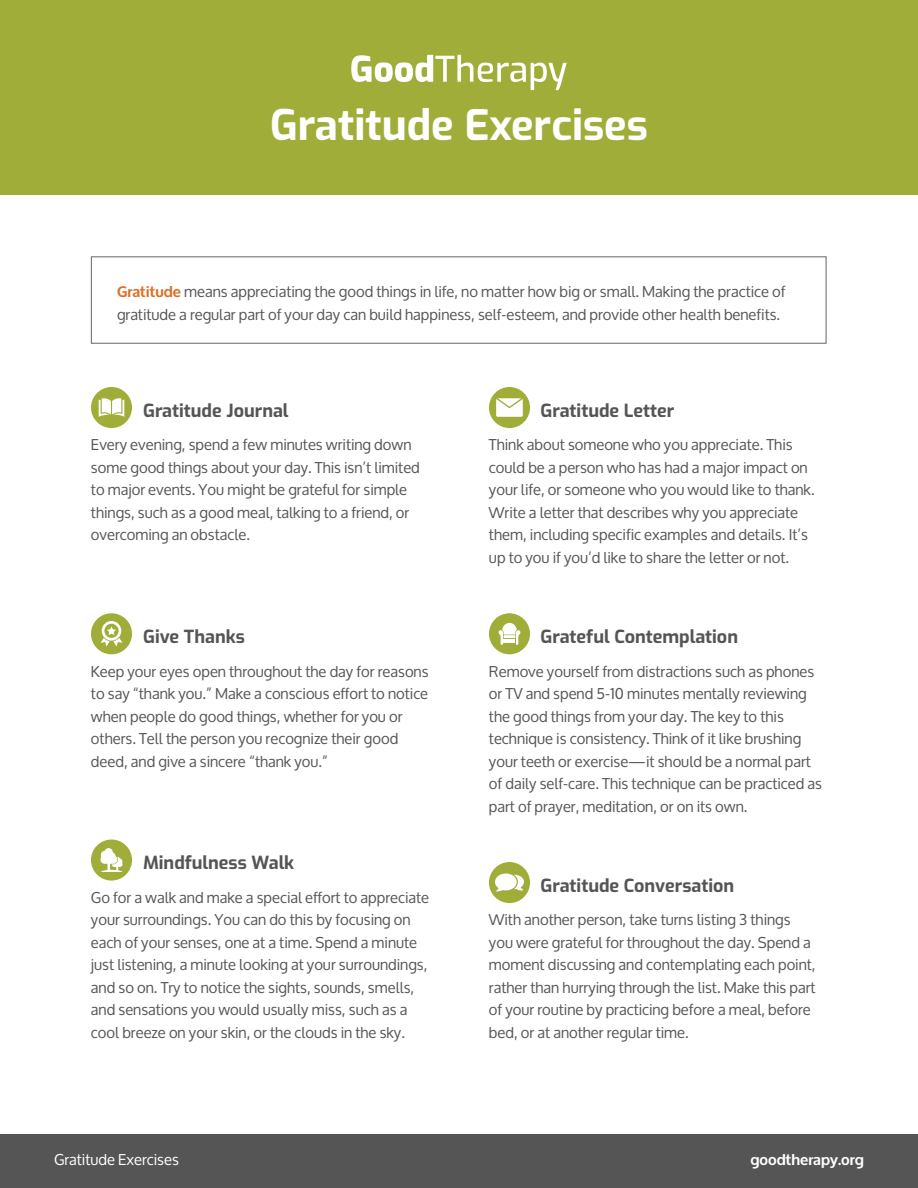
<style>
.page{position:relative;width:918px;height:1188px;background:#fff}
.page>*{position:absolute;margin:0;border:0;box-sizing:border-box;transform-origin:0 0}
.t1{font:700 42px "Exo";color:#fff}
.t2{font:700 18px "Exo";color:#555}
.t3{font:15px/22.5px "Oxygen";color:#555}
.t4{font:15px "Oxygen";color:#fff}
.t5{font:700 15px "Oxygen";color:#fff}
.s1{font-weight:700;color:#dd6d26}
</style>
<div class="page">
<div style="left:0;top:0;width:918px;height:194px;background:#a0ad39"></div>
<div style="left:0;top:1134px;width:918px;height:54px;background:#555"></div>
<svg style="left:351px;top:55px;width:216px;height:35px"></svg>
<div style="left:91px;top:256px;width:735px;height:88px;border:1px solid #666"></div>
<div style="left:91px;top:387px;width:41px;height:41px;background:#a0ad39;border-radius:50%"></div>
<div style="left:489px;top:387px;width:41px;height:41px;background:#a0ad39;border-radius:50%"></div>
<div style="left:91px;top:613px;width:41px;height:41px;background:#a0ad39;border-radius:50%"></div>
<div style="left:489px;top:613px;width:41px;height:41px;background:#a0ad39;border-radius:50%"></div>
<div style="left:91px;top:840px;width:41px;height:41px;background:#a0ad39;border-radius:50%"></div>
<div style="left:489px;top:862px;width:41px;height:41px;background:#a0ad39;border-radius:50%"></div>
<svg style="left:99px;top:398px;width:25px;height:19px"></svg>
<svg style="left:101px;top:621px;width:21px;height:26px"></svg>
<svg style="left:100px;top:848px;width:23px;height:24px"></svg>
<svg style="left:496px;top:398px;width:27px;height:19px"></svg>
<svg style="left:498px;top:623px;width:22px;height:22px"></svg>
<hr style="left:504px;top:639px;width:11px;height:4px;background:#fff">
<svg style="left:495px;top:873px;width:29px;height:19px"></svg>
<h1 class="t1" style="left:270px;top:98px;width:379px">Gratitude Exercises</h1>
<p class="t3" style="left:117px;top:281px;width:670px"><span class="s1">Gratitude</span> means appreciating the good things in life, no matter how big or small. Making the practice of gratitude a regular part of your day can build happiness, self-esteem, and provide other health benefits.</p>
<p class="t2" style="left:143px;top:399px;width:147px">Gratitude Journal</p>
<p class="t2" style="left:540px;top:399px;width:135px">Gratitude Letter</p>
<p class="t3" style="left:91px;top:434px;width:330px">Every evening, spend a few minutes writing down some good things about your day. This isn’t limited to major events. You might be grateful for simple things, such as a good meal, talking to a friend, or overcoming an obstacle.</p>
<p class="t3" style="left:489px;top:434px;width:327px">Think about someone who you appreciate. This could be a person who has had a major impact on your life, or someone who you would like to thank.<br>Write a letter that describes why you appreciate them, including specific examples and details. It’s up to you if you’d like to share the letter or not.</p>
<p class="t2" style="left:143px;top:625px;width:103px">Give Thanks</p>
<p class="t2" style="left:540px;top:625px;width:199px">Grateful Contemplation</p>
<p class="t3" style="left:91px;top:660px;width:339px">Keep your eyes open throughout the day for reasons to say “thank you.” Make a conscious effort to notice when people do good things, whether for you or others. Tell the person you recognize their good deed, and give a sincere “thank you.”</p>
<p class="t3" style="left:489px;top:660px;width:335px">Remove yourself from distractions such as phones or TV and spend 5-10 minutes mentally reviewing the good things from your day. The key to this technique is consistency. Think of it like brushing your teeth or exercise—it should be a normal part of daily self-care. This technique can be practiced as part of prayer, meditation, or on its own.</p>
<p class="t2" style="left:143px;top:851px;width:153px">Mindfulness Walk</p>
<p class="t3" style="left:91px;top:887px;width:340px">Go for a walk and make a special effort to appreciate your surroundings. You can do this by focusing on each of your senses, one at a time. Spend a minute just listening, a minute looking at your surroundings, and so on. Try to notice the sights, sounds, smells, and sensations you would usually miss, such as a cool breeze on your skin, or the clouds in the sky.</p>
<p class="t2" style="left:540px;top:874px;width:195px">Gratitude Conversation</p>
<p class="t3" style="left:489px;top:909px;width:328px">With another person, take turns listing 3 things you were grateful for throughout the day. Spend a moment discussing and contemplating each point, rather than hurrying through the list. Make this part of your routine by practicing before a meal, before bed, or at another regular time.</p>
<p class="t4" style="left:54px;top:1151px;width:126px">Gratitude Exercises</p>
<p class="t5" style="left:750px;top:1151px;width:115px">goodtherapy.org</p>
</div>
